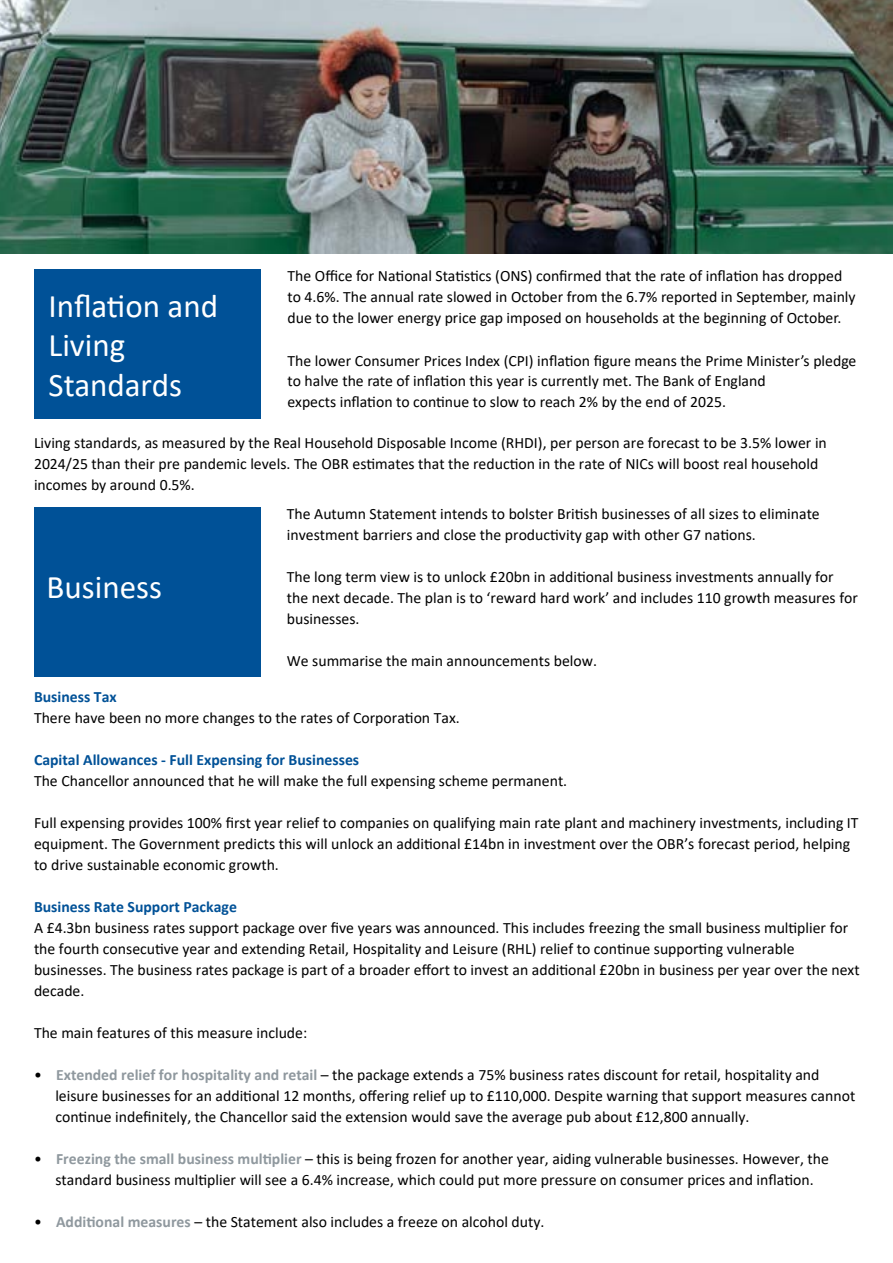
<style>
.page{position:relative;width:893px;height:1263px;background:#fff}
.page>*{position:absolute;margin:0;border:0;box-sizing:border-box;transform-origin:0 0}
.t1{font:33px/39.6px "Calibri";color:#fff}
.t2{font:15.75px/21px "Calibri";color:#000}
.t3{font:700 15.75px "Calibri";color:#005197}
.s1{font-weight:700;color:#8f989e}
</style>
<div class="page">
<div style="left:34px;top:270px;width:227px;height:149px;background:#005197"></div>
<img style="left:0;top:0;width:893px;height:254px">
<div style="left:34px;top:507px;width:227px;height:169px;background:#005197"></div>
<p class="t2" style="left:288px;top:265px;width:570px">The Office for National Statistics (ONS) confirmed that the rate of inflation has dropped to 4.6%. The annual rate slowed in October from the 6.7% reported in September, mainly due to the lower energy price gap imposed on households at the beginning of October.</p>
<p class="t2" style="left:288px;top:349px;width:570px">The lower Consumer Prices Index (CPI) inflation figure means the Prime Minister’s pledge to halve the rate of inflation this year is currently met. The Bank of England<br>expects inflation to continue to slow to reach 2% by the end of 2025.</p>
<p class="t2" style="left:34px;top:432px;width:794px">Living standards, as measured by the Real Household Disposable Income (RHDI), per person are forecast to be 3.5% lower in<br>2024/25 than their pre pandemic levels. The OBR estimates that the reduction in the rate of NICs will boost real household incomes by around 0.5%.</p>
<h1 class="t1" style="left:49px;top:285px;width:171px">Inflation and<br>Living<br>Standards</h1>
<h1 class="t1" style="left:47px;top:566px;width:117px">Business</h1>
<p class="t2" style="left:287px;top:503px;width:534px">The Autumn Statement intends to bolster British businesses of all sizes to eliminate investment barriers and close the productivity gap with other G7 nations.</p>
<p class="t2" style="left:287px;top:566px;width:573px">The long term view is to unlock £20bn in additional business investments annually for the next decade. The plan is to ‘reward hard work’ and includes 110 growth measures for businesses.</p>
<p class="t2" style="left:287px;top:650px;width:312px">We summarise the main announcements below.</p>
<p class="t3" style="left:34px;top:685px;width:84px">Business Tax</p>
<p class="t2" style="left:34px;top:707px;width:427px">There have been no more changes to the rates of Corporation Tax.</p>
<p class="t3" style="left:34px;top:748px;width:327px">Capital Allowances - Full Expensing for Businesses</p>
<p class="t2" style="left:34px;top:770px;width:535px">The Chancellor announced that he will make the full expensing scheme permanent.</p>
<p class="t2" style="left:34px;top:812px;width:826px">Full expensing provides 100% first year relief to companies on qualifying main rate plant and machinery investments, including IT equipment. The Government predicts this will unlock an additional £14bn in investment over the OBR’s forecast period, helping to drive sustainable economic growth.</p>
<p class="t3" style="left:34px;top:895px;width:204px">Business Rate Support Package</p>
<p class="t2" style="left:34px;top:917px;width:827px">A £4.3bn business rates support package over five years was announced. This includes freezing the small business multiplier for the fourth consecutive year and extending Retail, Hospitality and Leisure (RHL) relief to continue supporting vulnerable businesses. The business rates package is part of a broader effort to invest an additional £20bn in business per year over the next decade.</p>
<p class="t2" style="left:34px;top:1022px;width:275px">The main features of this measure include:</p>
<p class="t2" style="left:55px;top:1064px;width:801px;text-indent:-21px">• <span class="s1">Extended relief for hospitality and retail</span> – the package extends a 75% business rates discount for retail, hospitality and leisure businesses for an additional 12 months, offering relief up to £110,000. Despite warning that support measures cannot continue indefinitely, the Chancellor said the extension would save the average pub about £12,800 annually.</p>
<p class="t2" style="left:34px;top:1148px;width:796px;text-align:center">• <span class="s1">Freezing the small business multiplier</span> – this is being frozen for another year, aiding vulnerable businesses. However, the standard business multiplier will see a 6.4% increase, which could put more pressure on consumer prices and inflation.</p>
<p class="t2" style="left:34px;top:1211px;width:512px">• <span class="s1">Additional measures</span> – the Statement also includes a freeze on alcohol duty.</p>
</div>
